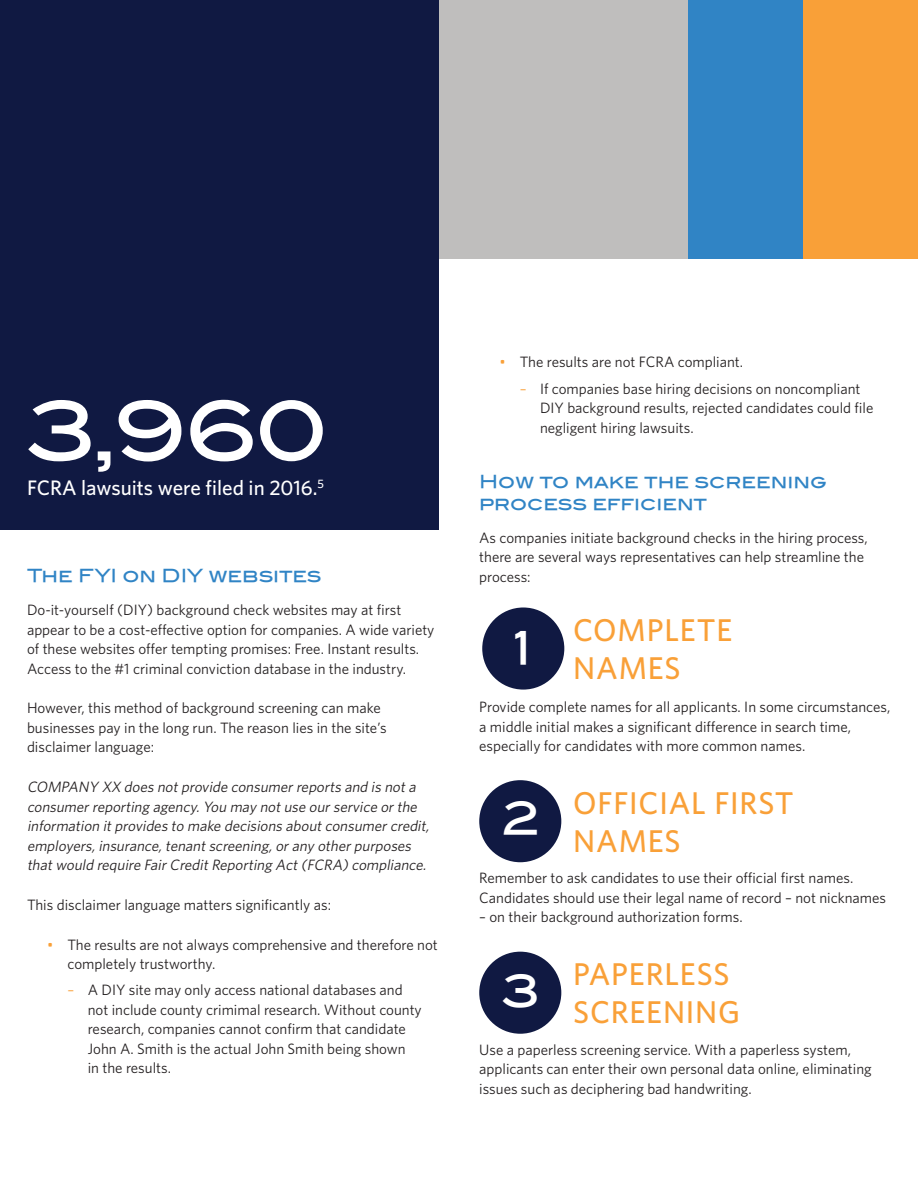
<style>
.page{position:relative;width:918px;height:1188px;background:#fff}
.page>*{position:absolute;margin:0;border:0;box-sizing:border-box;transform-origin:0 0}
.Info_Numbers{font:82.5px "Blair Md ITCTT Medium";color:#fff}
.Subhead_2{font:45px "Blair Md ITCTT Medium";color:#fff}
.Subhead_2-2{font:500 31.5px/37.8px "Whitney";letter-spacing:.025em;color:#f9a038}
.Info_Paragraph{font:500 21px "Whitney";color:#fff}
.Subhead{font:18px/21.6px "Blair Md ITCTT Medium";color:#3084c5}
.Body_Copy{font:15px/19.5px "Whitney";color:#231f20}
.Body_Copy-2{font:italic 15px/19.5px "Whitney";color:#231f20}
.s1{color:#f9a038}
</style>
<div class="page">
<div style="left:439px;top:0;width:249px;height:258px;background:#bfbebd"></div>
<div style="left:688px;top:0;width:115px;height:258px;background:#3084c5"></div>
<div style="left:803px;top:0;width:115px;height:258px;background:#f9a038"></div>
<div style="left:0;top:0;width:439px;height:530px;background:#101942"></div>
<div style="left:482px;top:608px;width:82px;height:82px;background:#101942;border-radius:50%"></div>
<div style="left:479px;top:780px;width:82px;height:82px;background:#101942;border-radius:50%"></div>
<div style="left:479px;top:952px;width:82px;height:82px;background:#101942;border-radius:50%"></div>
<p class="Info_Numbers" style="left:27px;top:381px;width:304px">3,960</p>
<p class="Info_Paragraph" style="left:27px;top:473px;width:298px">FCRA lawsuits were filed in 2016.<sup>5</sup></p>
<p class="Subhead" style="left:27px;top:565px;width:296px">The FYI on DIY websites</p>
<p class="Body_Copy" style="left:27px;top:600px;width:409px">Do-it-yourself (DIY) background check websites may at first appear to be a cost-effective option for companies. A wide variety of these websites offer tempting promises: Free. Instant results.<br>Access to the #1 criminal conviction database in the industry.</p>
<p class="Body_Copy" style="left:27px;top:698px;width:361px">However, this method of background screening can make businesses pay in the long run. The reason lies in the site’s disclaimer language:</p>
<p class="Body_Copy-2" style="left:27px;top:777px;width:407px">COMPANY XX does notprovide consumerreports and is nota consumerreporting agency.You may notuse ourservice orthe information itprovides to make decisions aboutconsumercredit, employers,insurance,tenantscreening,orany otherpurposes thatwould require FairCreditReporting Act(FCRA)compliance.</p>
<p class="Body_Copy" style="left:27px;top:895px;width:306px">This disclaimer language matters significantly as:</p>
<p class="Body_Copy" style="left:68px;top:934px;width:372px;text-indent:-20px"><span class="s1">•</span> The results are not always comprehensive and therefore not completely trustworthy.</p>
<p class="Body_Copy" style="left:88px;top:980px;width:336px;text-indent:-20px"><span class="s1">–</span> A DIY site may only access national databases and not include county crimimal research. Without county research, companies cannot confirm that candidate John A. Smith is the actual John Smith being shown<br>in the results.</p>
<p class="Body_Copy" style="left:500px;top:352px;width:245px"><span class="s1">•</span> The results are not FCRA compliant.</p>
<p class="Body_Copy" style="left:540px;top:378px;width:335px;text-indent:-20px"><span class="s1">–</span> If companies base hiring decisions on noncompliant<br>DIY background results, rejected candidates could file negligent hiring lawsuits.</p>
<p class="Subhead" style="left:479px;top:471px;width:349px">How to make the screening process efficient</p>
<p class="Body_Copy" style="left:479px;top:527px;width:390px">As companies initiate background checks in the hiring process, there are several ways representatives can help streamline the process:</p>
<p class="Subhead_2" style="left:514px;top:621px;width:19px">1</p>
<p class="Subhead_2-2" style="left:573px;top:611px;width:160px">COMPLETE<br>NAMES</p>
<p class="Body_Copy" style="left:479px;top:697px;width:413px">Provide complete names for all applicants. In some circumstances, a middle initial makes a significant difference in search time, especially for candidates with more common names.</p>
<p class="Subhead_2" style="left:503px;top:791px;width:39px">2</p>
<p class="Subhead_2-2" style="left:573px;top:784px;width:222px">OFFICIAL FIRST<br>NAMES</p>
<p class="Body_Copy" style="left:479px;top:868px;width:408px">Remember to ask candidates to use their official first names.<br>Candidates should use their legal name of record – not nicknames</p>
<p class="Body_Copy" style="left:479px;top:907px;width:265px">– on their background authorization forms.</p>
<p class="Subhead_2" style="left:502px;top:964px;width:40px">3</p>
<p class="Subhead_2-2" style="left:573px;top:955px;width:168px">PAPERLESS<br>SCREENING</p>
<p class="Body_Copy" style="left:479px;top:1039px;width:394px">Use a paperless screening service. With a paperless system, applicants can enter their own personal data online, eliminating issues such as deciphering bad handwriting.</p>
</div>
